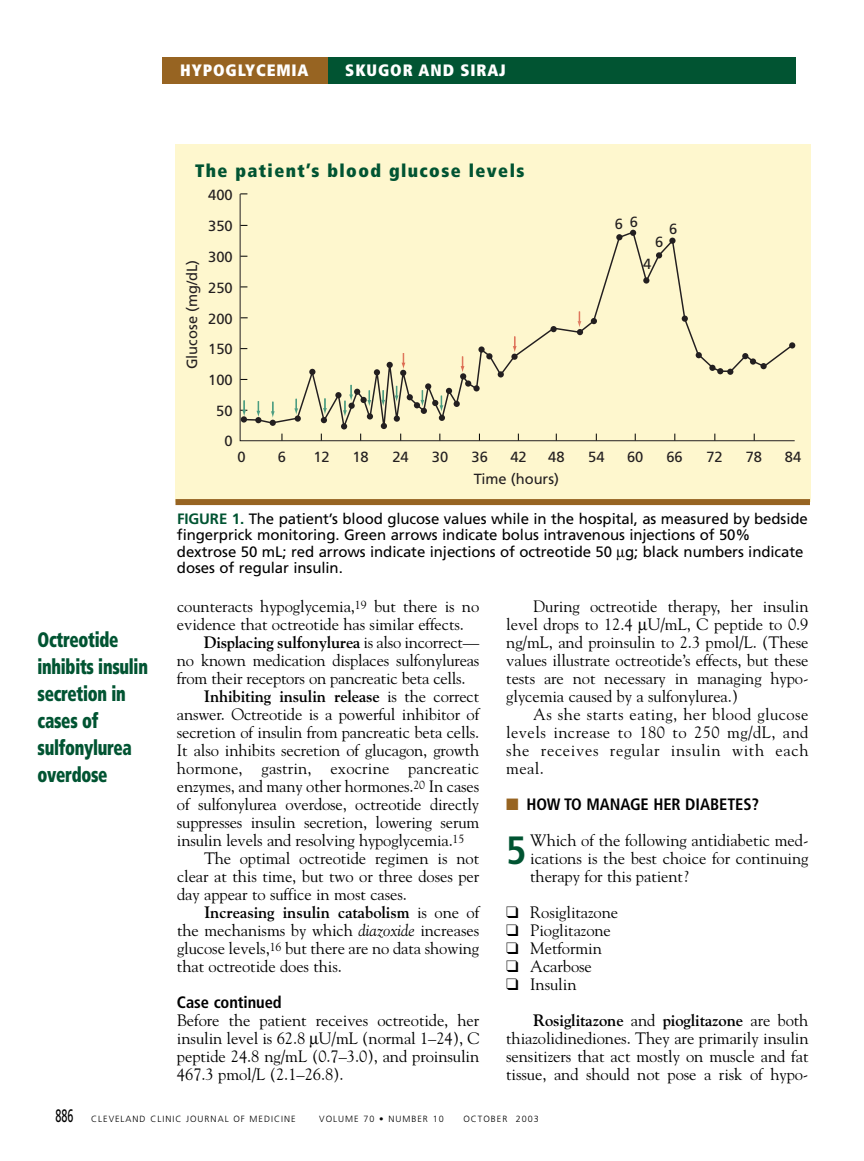
<style>
.page{position:relative;width:864px;height:1161px;background:#fff}
.page>*{position:absolute;margin:0;border:0;box-sizing:border-box;transform-origin:0 0}
.t1{font:700 condensed 39.45px "Frutiger";color:#015432}
.t2{font:900 condensed 21px/27px "Frutiger";letter-spacing:-.015em;color:#015432;scale:.8 1}
.t3{font:900 condensed 18px "Frutiger";letter-spacing:.08em;color:#015432}
.t4{font:16.5px/18px "Goudy";letter-spacing:-.005em;color:#000;text-align:justify}
.t5{font:700 16.5px/36px "Goudy";letter-spacing:-.005em;color:#000}
.t6{font:700 condensed 16.5px "Frutiger";letter-spacing:-.005em;color:#000}
.t7{font:900 condensed 16.5px "Frutiger";letter-spacing:.05em;color:#fff}
.t8{font:15px/16.5px "Frutiger";letter-spacing:-.005em;color:#000}
.t9{font:14.7px/30.2px "Frutiger";color:#231f20;text-align:center}
.t10{font:300 9px "Frutiger";letter-spacing:.11em;color:#000}
.s1{font-weight:700;color:#015432}
.s2{font-weight:400}
.s3{font-style:italic}
.s4{color:#976422}
.s5{font-weight:400;font-size:18px}
</style>
<div class="page">
<div style="left:326px;top:57px;width:470px;height:27px;background:#015432"></div>
<div style="left:162px;top:57px;width:166px;height:27px;background:#976422"></div>
<div style="left:176px;top:144px;width:635px;height:358px;background:#fef7ce"></div>
<svg style="left:239px;top:193px;width:556px;height:249px"></svg>
<svg style="left:255px;top:401px;width:6px;height:22px"></svg>
<svg style="left:240px;top:400px;width:7px;height:16px"></svg>
<div style="left:295px;top:415px;width:6px;height:7px;background:#231f20;border-radius:50%"></div>
<svg style="left:309px;top:369px;width:6px;height:6px"></svg>
<div style="left:335px;top:392px;width:7px;height:6px;background:#231f20;border-radius:50%"></div>
<div style="left:341px;top:423px;width:6px;height:7px;background:#231f20;border-radius:50%"></div>
<div style="left:367px;top:413px;width:6px;height:7px;background:#231f20;border-radius:50%"></div>
<svg style="left:374px;top:369px;width:6px;height:6px"></svg>
<svg style="left:381px;top:423px;width:6px;height:6px"></svg>
<svg style="left:394px;top:416px;width:6px;height:6px"></svg>
<svg style="left:387px;top:362px;width:6px;height:6px"></svg>
<div style="left:425px;top:383px;width:6px;height:7px;background:#231f20;border-radius:50%"></div>
<div style="left:465px;top:380px;width:6px;height:7px;background:#231f20;border-radius:50%"></div>
<svg style="left:473px;top:385px;width:7px;height:7px"></svg>
<div style="left:478px;top:346px;width:7px;height:7px;background:#231f20;border-radius:50%"></div>
<div style="left:486px;top:353px;width:7px;height:6px;background:#231f20;border-radius:50%"></div>
<div style="left:498px;top:371px;width:6px;height:7px;background:#231f20;border-radius:50%"></div>
<div style="left:511px;top:354px;width:7px;height:6px;background:#231f20;border-radius:50%"></div>
<div style="left:550px;top:326px;width:7px;height:6px;background:#231f20;border-radius:50%"></div>
<svg style="left:591px;top:318px;width:6px;height:6px"></svg>
<svg style="left:616px;top:234px;width:6px;height:6px"></svg>
<svg style="left:630px;top:230px;width:6px;height:6px"></svg>
<div style="left:643px;top:277px;width:6px;height:7px;background:#231f20;border-radius:50%"></div>
<svg style="left:656px;top:252px;width:6px;height:6px"></svg>
<div style="left:669px;top:238px;width:7px;height:6px;background:#231f20;border-radius:50%"></div>
<svg style="left:682px;top:316px;width:6px;height:6px"></svg>
<svg style="left:696px;top:352px;width:6px;height:6px"></svg>
<div style="left:709px;top:365px;width:7px;height:6px;background:#231f20;border-radius:50%"></div>
<svg style="left:717px;top:368px;width:16px;height:7px"></svg>
<svg style="left:742px;top:353px;width:6px;height:6px"></svg>
<div style="left:750px;top:358px;width:6px;height:7px;background:#231f20;border-radius:50%"></div>
<div style="left:760px;top:363px;width:7px;height:6px;background:#231f20;border-radius:50%"></div>
<div style="left:789px;top:342px;width:6px;height:7px;background:#231f20;border-radius:50%"></div>
<svg style="left:294px;top:399px;width:4px;height:16px"></svg>
<svg style="left:321px;top:398px;width:6px;height:25px"></svg>
<svg style="left:343px;top:385px;width:28px;height:32px"></svg>
<svg style="left:381px;top:390px;width:4px;height:16px"></svg>
<svg style="left:395px;top:386px;width:4px;height:16px"></svg>
<svg style="left:407px;top:388px;width:53px;height:33px"></svg>
<svg style="left:460px;top:356px;width:6px;height:23px"></svg>
<svg style="left:513px;top:336px;width:4px;height:17px"></svg>
<svg style="left:577px;top:312px;width:6px;height:23px"></svg>
<svg style="left:400px;top:353px;width:6px;height:23px"></svg>
<div style="left:176px;top:499px;width:634px;height:6px;background:#976422"></div>
<p class="t7" style="left:180px;top:64px;width:130px">HYPOGLYCEMIA</p>
<p class="t7" style="left:345px;top:64px;width:162px">SKUGOR AND SIRAJ</p>
<p class="t3" style="left:195px;top:164px;width:331px">The patient’s blood glucose levels</p>
<p class="t9" style="left:208px;top:181px;width:26px">400</p>
<p class="t9" style="left:178px;top:369px;width:111px;rotate:-90deg">Glucose (mg/dL)</p>
<p class="t9" style="left:208px;top:212px;width:26px">350</p>
<p class="t9" style="left:208px;top:243px;width:26px">300</p>
<p class="t9" style="left:208px;top:274px;width:26px">250</p>
<p class="t9" style="left:208px;top:304px;width:26px">200</p>
<p class="t9" style="left:208px;top:335px;width:26px">150</p>
<p class="t9" style="left:208px;top:366px;width:26px">100</p>
<p class="t9" style="left:216px;top:397px;width:18px">50<br>0</p>
<p class="t9" style="left:615px;top:209px;width:25px">6 6</p>
<p class="t9" style="left:669px;top:215px;width:10px">6</p>
<p class="t9" style="left:655px;top:228px;width:10px">6</p>
<p class="t9" style="left:643px;top:250px;width:10px">4</p>
<p class="t9" style="left:237px;top:443px;width:10px">0</p>
<p class="t9" style="left:278px;top:443px;width:10px">6</p>
<p class="t9" style="left:313px;top:443px;width:18px">12</p>
<p class="t9" style="left:352px;top:443px;width:18px">18</p>
<p class="t9" style="left:392px;top:443px;width:18px">24</p>
<p class="t9" style="left:432px;top:443px;width:18px">30</p>
<p class="t9" style="left:472px;top:443px;width:18px">36</p>
<p class="t9" style="left:510px;top:443px;width:18px">42</p>
<p class="t9" style="left:548px;top:443px;width:18px">48</p>
<p class="t9" style="left:588px;top:443px;width:18px">54</p>
<p class="t9" style="left:627px;top:443px;width:18px">60</p>
<p class="t9" style="left:666px;top:443px;width:18px">66</p>
<p class="t9" style="left:706px;top:443px;width:18px">72</p>
<p class="t9" style="left:746px;top:443px;width:18px">78</p>
<p class="t9" style="left:785px;top:443px;width:18px">84</p>
<p class="t9" style="left:474px;top:465px;width:87px">Time (hours)</p>
<p class="t2" style="left:38px;top:628px;width:140px">Octreotide inhibits insulin secretion in cases of sulfonylurea overdose</p>
<p class="t8" style="left:177px;top:511px;width:632px"><span class="s1">FIGURE 1.</span> The patient’s blood glucose values while in the hospital, as measured by bedside fingerprick monitoring. Green arrows indicate bolus intravenous injections of 50% dextrose 50 mL; red arrows indicate injections of octreotide 50 g; black numbers indicate doses of regular insulin.</p>
<p class="t4" style="left:177px;top:599px;width:304px">counteracts hypoglycemia,<sup>19</sup> but there is no</p>
<p class="t4" style="left:177px;top:617px;width:289px">evidence that octreotide has similar effects.</p>
<p class="t5" style="left:204px;top:626px;width:277px">Displacing sulfonylurea <span class="s2">is also incorrect—</span></p>
<p class="t4" style="left:177px;top:653px;width:304px">no known medication displaces sulfonylureas</p>
<p class="t4" style="left:177px;top:671px;width:290px">from their receptors on pancreatic beta cells.</p>
<p class="t5" style="left:204px;top:680px;width:277px">Inhibiting insulin release <span class="s2">is the correct</span></p>
<p class="t4" style="left:177px;top:707px;width:304px">answer. Octreotide is a powerful inhibitor of</p>
<p class="t4" style="left:177px;top:725px;width:304px">secretion of insulin from pancreatic beta cells.</p>
<p class="t4" style="left:177px;top:743px;width:304px">It also inhibits secretion of glucagon, growth</p>
<p class="t4" style="left:177px;top:761px;width:304px">hormone, gastrin, exocrine pancreatic</p>
<p class="t4" style="left:177px;top:779px;width:304px">enzymes, and many other hormones.<sup>20</sup> In cases</p>
<p class="t4" style="left:177px;top:797px;width:304px">of sulfonylurea overdose, octreotide directly</p>
<p class="t4" style="left:177px;top:815px;width:304px">suppresses insulin secretion, lowering serum</p>
<p class="t4" style="left:177px;top:833px;width:289px">insulin levels and resolving hypoglycemia.<sup>15</sup></p>
<p class="t4" style="left:204px;top:851px;width:277px">The optimal octreotide regimen is not</p>
<p class="t4" style="left:177px;top:869px;width:304px">clear at this time, but two or three doses per</p>
<p class="t4" style="left:177px;top:887px;width:232px">day appear to suffice in most cases.</p>
<p class="t5" style="left:204px;top:896px;width:277px">Increasing insulin catabolism <span class="s2">is one of</span></p>
<p class="t4" style="left:177px;top:923px;width:304px">the mechanisms by which <span class="s3">diazoxide</span> increases</p>
<p class="t4" style="left:177px;top:941px;width:304px">glucose levels,<sup>16</sup> but there are no data showing</p>
<p class="t4" style="left:177px;top:959px;width:167px">that octreotide does this.</p>
<p class="t6" style="left:177px;top:996px;width:106px">Case continued</p>
<p class="t4" style="left:177px;top:1013px;width:304px">Before the patient receives octreotide, her insulin level is 62.8 U/mL (normal 1–24), C peptide 24.8 ng/mL (0.7–3.0), and proinsulin 467.3 pmol/L (2.1–26.8).</p>
<p class="t4" style="left:506px;top:599px;width:304px;text-indent:27px">During octreotide therapy, her insulin level drops to 12.4 U/mL, C peptide to 0.9 ng/mL, and proinsulin to 2.3 pmol/L. (These values illustrate octreotide’s effects, but these tests are not necessary in managing hypo&shy;glycemia caused by a sulfonylurea.)</p>
<p class="t4" style="left:506px;top:707px;width:304px;text-indent:27px">As she starts eating, her blood glucose levels increase to 180 to 250 mg/dL, and she receives regular insulin with each meal.</p>
<p class="t6" style="left:506px;top:798px;width:254px"><span class="s4">■</span> HOW TO MANAGE HER DIABETES?</p>
<h1 class="t1" style="left:506px;top:834px;width:22px">5</h1>
<p class="t4" style="left:530px;top:833px;width:280px">Which of the following antidiabetic med&shy;ications is the best choice for continuing therapy for this patient?</p>
<p class="t4" style="left:506px;top:905px;width:113px">❑ Rosiglitazone</p>
<p class="t4" style="left:506px;top:923px;width:106px">❑ Pioglitazone</p>
<p class="t4" style="left:506px;top:941px;width:97px">❑ Metformin</p>
<p class="t4" style="left:506px;top:959px;width:87px">❑ Acarbose</p>
<p class="t5" style="left:533px;top:968px;width:277px;text-indent:-27px">❑ <span class="s2">Insulin<br></span>Rosiglitazone <span class="s2">and</span> pioglitazone <span class="s2">are both</span></p>
<p class="t4" style="left:506px;top:1031px;width:304px">thiazolidinediones. They are primarily insulin sensitizers that act mostly on muscle and fat tissue, and should not pose a risk of hypo-</p>
<p class="t10" style="left:56px;top:1116px;width:242px"><span class="s5">886</span> CLEVELAND CLINIC JOURNAL OF MEDICINE</p>
<p class="t10" style="left:319px;top:1116px;width:126px">VOLUME 70 • NUMBER 10</p>
<p class="t10" style="left:463px;top:1116px;width:77px">OCTOBER 2003</p>
</div>
